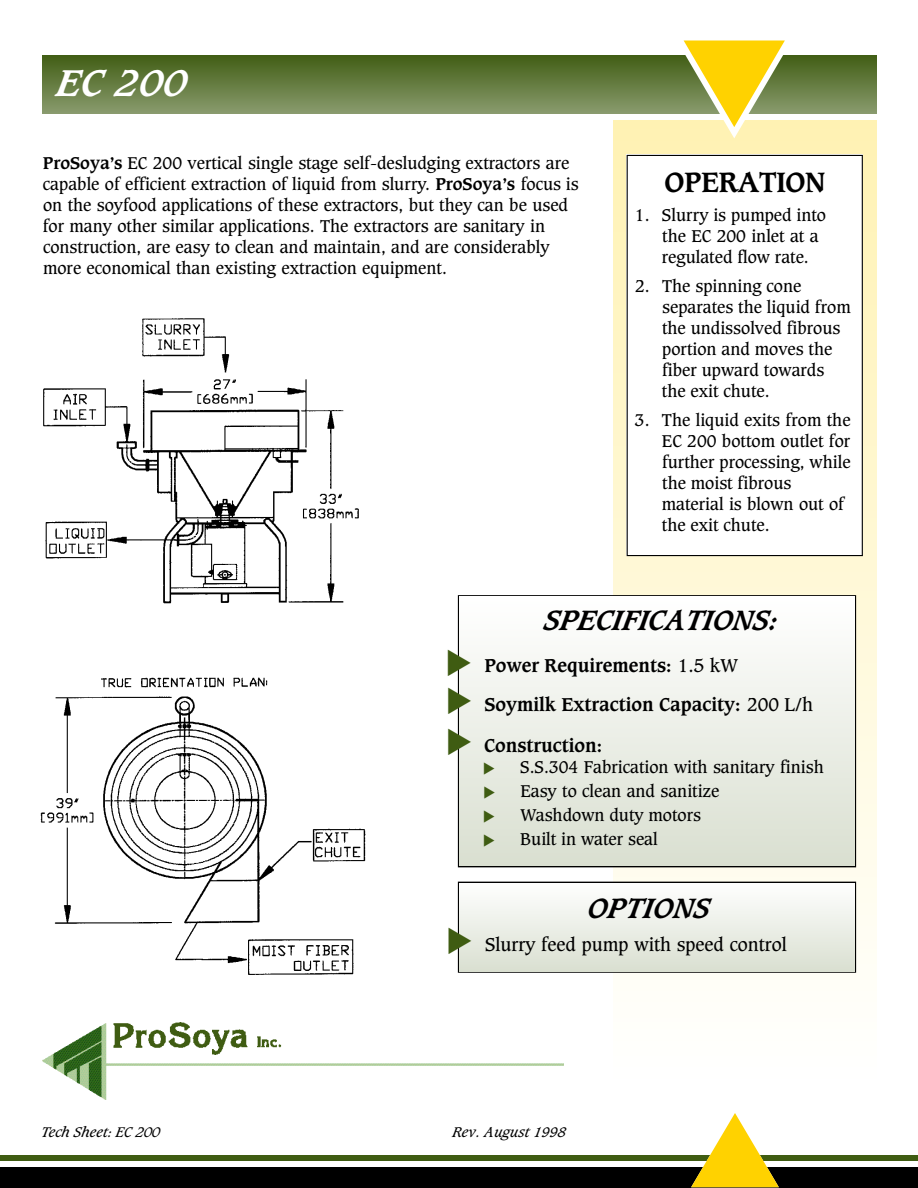
<style>
.page{position:relative;width:918px;height:1188px;background:#fff}
.page>*{position:absolute;margin:0;border:0;box-sizing:border-box;transform-origin:0 0}
.t1{font:italic 700 36px "Caxton";color:#fff}
.t2{font:italic 700 27px "Caxton";letter-spacing:-.005em;color:#000}
.t3{font:700 27px "Caxton";letter-spacing:-.01em;color:#000}
.t4{font:700 18px "Caxton";color:#000}
.t5{font:18px "Caxton";color:#000}
.t6{font:16.5px/21px "Caxton";color:#000}
.t7{font:italic 13.5px "Caxton";color:#000}
.s1{font-weight:700}
.s2{color:#3f5c12}
.s3{font-weight:400}
</style>
<div class="page">
<img style="left:613px;top:120px;width:264px;height:853px">
<div style="left:0;top:1155px;width:918px;height:6px;background:#3f5c12"></div>
<div style="left:0;top:1167px;width:918px;height:21px;background:#000"></div>
<svg style="left:691px;top:1113px;width:88px;height:74px"></svg>
<div style="left:41px;top:54px;width:837px;height:61px;border:2px solid #fff"></div>
<img style="left:43px;top:55px;width:834px;height:58px">
<svg style="left:684px;top:40px;width:101px;height:98px;background:#decd5a"></svg>
<img style="left:43px;top:318px;width:316px;height:286px">
<img style="left:42px;top:1023px;width:522px;height:77px">
<div style="left:627px;top:155px;width:236px;height:401px;background:#fff"></div>
<div style="left:627px;top:155px;width:236px;height:401px;border:1px solid #000"></div>
<img style="left:459px;top:597px;width:396px;height:269px">
<div style="left:458px;top:882px;width:398px;height:91px;border:2px solid #000"></div>
<img style="left:459px;top:883px;width:396px;height:88px">
<img style="left:40px;top:677px;width:326px;height:298px">
<h1 class="t1" style="left:57px;top:67px;width:132px">EC 200</h1>
<p class="t6" style="left:43px;top:154px;width:538px"><span class="s1">ProSoya’s</span> EC 200 vertical single stage self-desludging extractors are capable of efficient extraction of liquid from slurry. <span class="s1">ProSoya’s</span> focus is on the soyfood applications of these extractors, but they can be used for many other similar applications. The extractors are sanitary in construction, are easy to clean and maintain, and are considerably more economical than existing extraction equipment.</p>
<h2 class="t3" style="left:665px;top:169px;width:163px">OPERATION</h2>
<p class="t6" style="left:662px;top:206px;width:166px;text-indent:-27px">1. Slurry is pumped into the EC 200 inlet at a regulated flow rate.</p>
<p class="t6" style="left:662px;top:277px;width:190px;text-indent:-27px">2. The spinning cone separates the liquid from the undissolved fibrous portion and moves the fiber upward towards the exit chute.</p>
<p class="t6" style="left:662px;top:411px;width:190px;text-indent:-27px">3. The liquid exits from the<br>EC 200 bottom outlet for further processing, while the moist fibrous material is blown out of the exit chute.</p>
<h2 class="t2" style="left:544px;top:608px;width:235px">SPECIFICATIONS:</h2>
<p class="t4" style="left:448px;top:658px;width:291px"><span class="s2">❖</span> Power Requirements: <span class="s3">1.5 kW</span></p>
<p class="t4" style="left:448px;top:696px;width:366px"><span class="s2">❖</span> Soymilk Extraction Capacity: <span class="s3">200 L/h</span></p>
<p class="t4" style="left:448px;top:737px;width:155px"><span class="s2">❖</span> Construction:</p>
<p class="t6" style="left:484px;top:758px;width:341px"><span class="s2">❖</span> S.S.304 Fabrication with sanitary finish</p>
<p class="t6" style="left:484px;top:782px;width:237px"><span class="s2">❖</span> Easy to clean and sanitize</p>
<p class="t6" style="left:484px;top:806px;width:218px"><span class="s2">❖</span> Washdown duty motors</p>
<p class="t6" style="left:484px;top:830px;width:175px"><span class="s2">❖</span> Built in water seal</p>
<h2 class="t2" style="left:588px;top:896px;width:124px">OPTIONS</h2>
<p class="t5" style="left:449px;top:936px;width:339px"><span class="s2">❖</span> Slurry feed pump with speed control</p>
<p class="t7" style="left:42px;top:1126px;width:120px">Tech Sheet: EC 200</p>
<p class="t7" style="left:453px;top:1126px;width:114px">Rev. August 1998</p>
</div>
